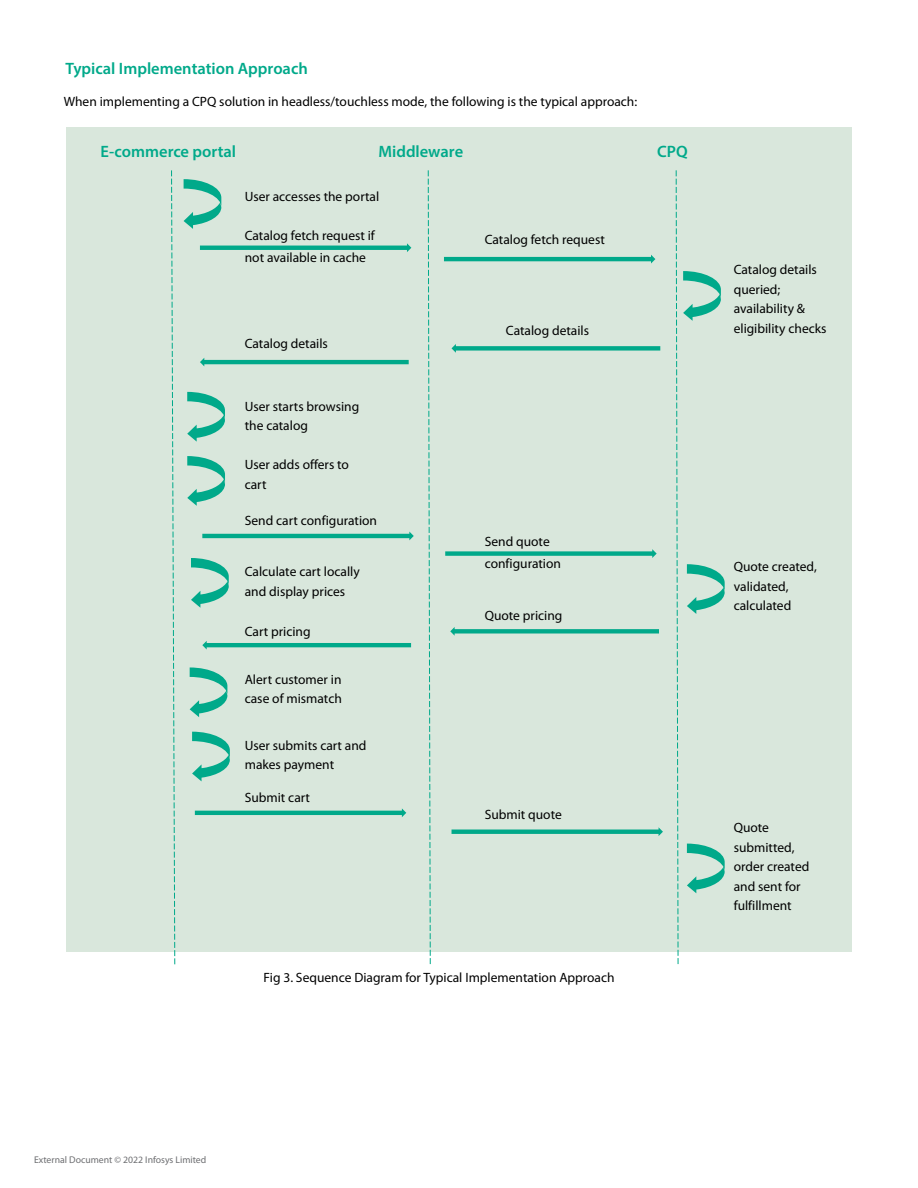
<style>
.page{position:relative;width:918px;height:1188px;background:#fff}
.page>*{position:absolute;margin:0;border:0;box-sizing:border-box;transform-origin:0 0}
.t1{font:600 16.5px "Myriad Pro";color:#00a98a}
.t2{font:13.5px/19.5px "Myriad Pro";color:#000}
.t3{font:9.75px "Myriad Pro";color:#6d6e71}
</style>
<div class="page">
<div style="left:67px;top:128px;width:785px;height:824px;background:#d9e7dc"></div>
<svg style="left:171px;top:170px;width:5px;height:795px"></svg>
<svg style="left:427px;top:170px;width:4px;height:795px"></svg>
<svg style="left:184px;top:179px;width:37px;height:50px"></svg>
<svg style="left:187px;top:392px;width:38px;height:50px"></svg>
<svg style="left:200px;top:243px;width:211px;height:9px"></svg>
<svg style="left:444px;top:255px;width:211px;height:9px"></svg>
<svg style="left:452px;top:344px;width:208px;height:9px"></svg>
<svg style="left:200px;top:358px;width:209px;height:8px"></svg>
<svg style="left:187px;top:456px;width:38px;height:50px"></svg>
<svg style="left:202px;top:532px;width:212px;height:8px"></svg>
<svg style="left:445px;top:549px;width:212px;height:9px"></svg>
<svg style="left:450px;top:627px;width:209px;height:9px"></svg>
<svg style="left:202px;top:641px;width:209px;height:9px"></svg>
<svg style="left:191px;top:558px;width:38px;height:50px"></svg>
<svg style="left:190px;top:667px;width:37px;height:50px"></svg>
<svg style="left:192px;top:732px;width:38px;height:49px"></svg>
<svg style="left:195px;top:808px;width:211px;height:9px"></svg>
<svg style="left:452px;top:827px;width:211px;height:9px"></svg>
<svg style="left:675px;top:170px;width:50px;height:795px"></svg>
<p class="t1" style="left:65px;top:58px;width:244px">Typical Implementation Approach</p>
<p class="t2" style="left:64px;top:91px;width:575px">When implementing a CPQ solution in headless/touchless mode, the following is the typical approach:</p>
<p class="t1" style="left:101px;top:141px;width:137px">E-commerce portal</p>
<p class="t1" style="left:378px;top:141px;width:86px">Middleware</p>
<p class="t1" style="left:657px;top:141px;width:32px">CPQ</p>
<p class="t2" style="left:245px;top:186px;width:136px">User accesses the portal</p>
<p class="t2" style="left:245px;top:224px;width:132px;line-height:22.5px">Catalog fetch request if not available in cache</p>
<p class="t2" style="left:245px;top:334px;width:85px">Catalog details</p>
<p class="t2" style="left:245px;top:396px;width:116px">User starts browsing the catalog</p>
<p class="t2" style="left:245px;top:455px;width:106px">User adds offers to cart</p>
<p class="t2" style="left:245px;top:511px;width:134px">Send cart configuration</p>
<p class="t2" style="left:245px;top:562px;width:117px">Calculate cart locally and display prices</p>
<p class="t2" style="left:245px;top:621px;width:67px">Cart pricing</p>
<p class="t2" style="left:245px;top:670px;width:99px">Alert customer in case of mismatch</p>
<p class="t2" style="left:245px;top:735px;width:123px">User submits cart and makes payment</p>
<p class="t2" style="left:245px;top:787px;width:67px">Submit cart</p>
<p class="t2" style="left:485px;top:229px;width:122px">Catalog fetch request</p>
<p class="t2" style="left:506px;top:320px;width:85px">Catalog details</p>
<p class="t2" style="left:485px;top:530px;width:78px;line-height:22.5px">Send quote configuration</p>
<p class="t2" style="left:485px;top:606px;width:79px">Quote pricing</p>
<p class="t2" style="left:485px;top:804px;width:79px">Submit quote</p>
<p class="t2" style="left:264px;top:967px;width:353px">Fig 3. Sequence Diagram for Typical Implementation Approach</p>
<p class="t2" style="left:734px;top:260px;width:94px">Catalog details queried; availability &amp; eligibility checks</p>
<p class="t2" style="left:734px;top:557px;width:85px">Quote created, validated, calculated</p>
<p class="t2" style="left:734px;top:818px;width:77px">Quote submitted, order created and sent for fulfillment</p>
<p class="t3" style="left:34px;top:1154px;width:174px">External Document © 2022 Infosys Limited</p>
</div>
